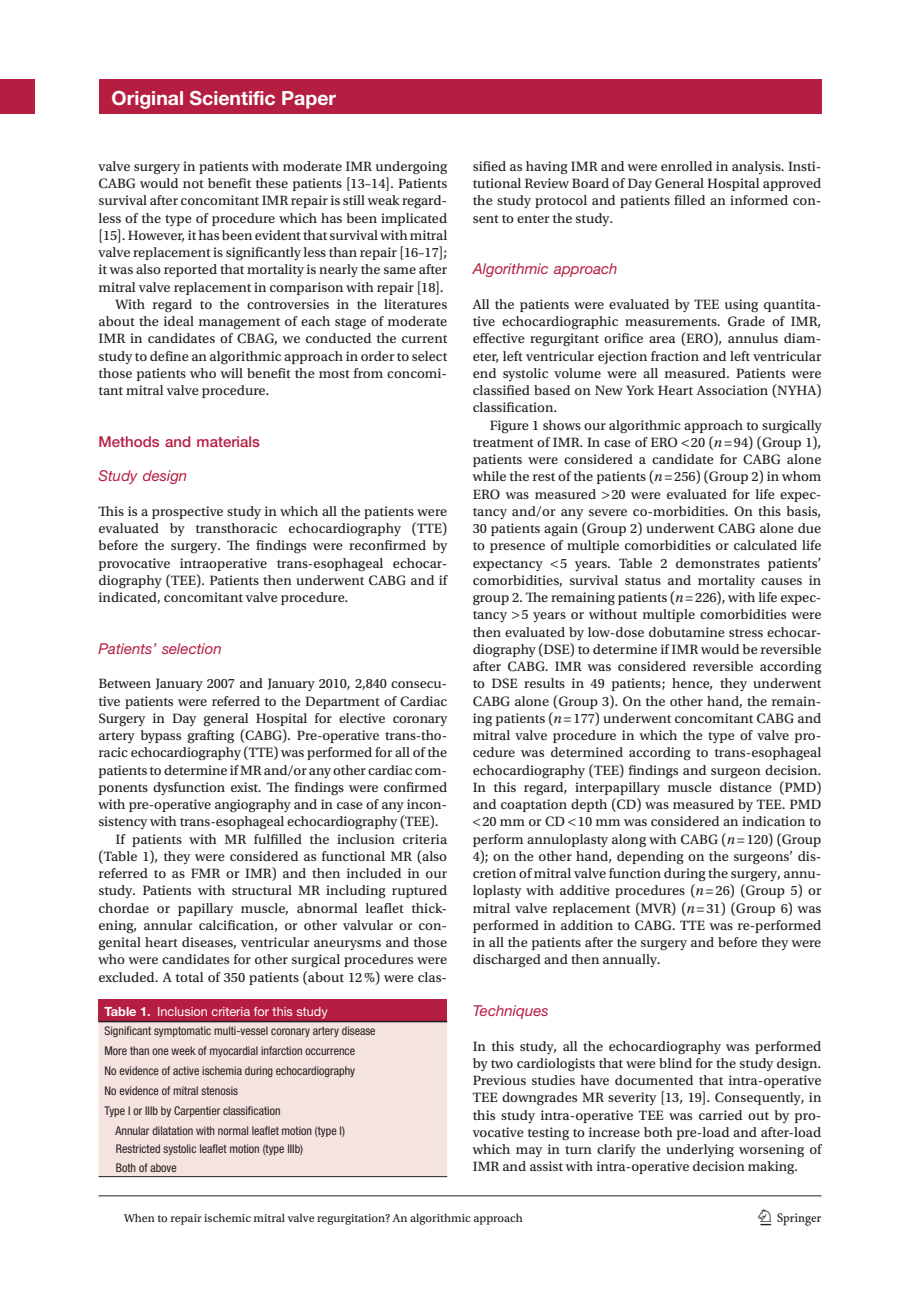
<style>
.page{position:relative;width:920px;height:1290px;background:#fff}
.page>*{position:absolute;margin:0;border:0;box-sizing:border-box;transform-origin:0 0}
.t1{font:22.5px "Springnew";color:#231f20}
.t2{font:700 19.5px "Helvetica Neue";color:#fff}
.t3{font:italic 15px "Helvetica Neue";color:#b51e41}
.t4{font:500 15px "Helvetica Neue";color:#b51e41}
.t5{font:14.25px/17.2px "Utopia Std Capt";color:#231f20;text-align:justify}
.t6{font:12.75px "Helvetica Neue";color:#fff}
.t7{font:condensed 12px "Helvetica Neue";color:#231f20}
.t8{font:12px "Utopia Std Capt";color:#231f20}
.s1{font-weight:700}
.s2{font-family:"Utopia Std Capt It"}
</style>
<div class="page">
<hr style="left:99px;top:1195px;width:722px;height:1px;background:#231f20">
<div style="left:99px;top:80px;width:722px;height:34px;background:#b51e41"></div>
<div style="left:0;top:79px;width:35px;height:34px;background:#b51e41"></div>
<div style="left:99px;top:999px;width:348px;height:22px;background:#b51e41"></div>
<div style="left:99px;top:1022px;width:348px;height:154px;background:#f5e3e0"></div>
<hr style="left:99px;top:1176px;width:348px;height:1px;background:#231f20">
<hr style="left:99px;top:1021px;width:348px;height:1px;background:#231f20">
<h2 class="t2" style="left:112px;top:91px;width:226px">Original Scientific Paper</h2>
<p class="t5" style="left:99px;top:158px;width:350px">valve surgery in patients with moderate IMR undergoing</p>
<p class="t5" style="left:99px;top:176px;width:350px">CABG would not benefit these patients [ 13 – 14 ]. Patients</p>
<p class="t5" style="left:99px;top:193px;width:350px">survival after concomitant IMR repair is still weak regard-</p>
<p class="t5" style="left:99px;top:210px;width:350px">less of the type of procedure which has been implicated</p>
<p class="t5" style="left:99px;top:227px;width:350px">[ 15 ]. However, it has been evident that survival with mitral</p>
<p class="t5" style="left:99px;top:245px;width:350px">valve replacement is significantly less than repair [ 16 – 17 ];</p>
<p class="t5" style="left:99px;top:262px;width:350px">it was also reported that mortality is nearly the same after</p>
<p class="t5" style="left:99px;top:279px;width:347px">mitral valve replacement in comparison with repair [ 18 ].</p>
<p class="t5" style="left:116px;top:296px;width:333px">With regard to the controversies in the literatures</p>
<p class="t5" style="left:99px;top:314px;width:350px">about the ideal management of each stage of moderate</p>
<p class="t5" style="left:99px;top:331px;width:350px">IMR in candidates of CBAG, we conducted the current</p>
<p class="t5" style="left:99px;top:348px;width:350px">study to define an algorithmic approach in order to select</p>
<p class="t5" style="left:99px;top:365px;width:350px">those patients who will benefit the most from concomi-</p>
<p class="t5" style="left:99px;top:383px;width:172px">tant mitral valve procedure.</p>
<p class="t4" style="left:99px;top:436px;width:163px">Methods and materials</p>
<p class="t3" style="left:99px;top:471px;width:90px">Study design</p>
<p class="t5" style="left:99px;top:503px;width:350px">This is a prospective study in which all the patients were evaluated by transthoracic echocardiography (TTE) before the surgery. The findings were reconfirmed by provocative intraoperative trans-esophageal echocar&shy;diography (TEE). Patients then underwent CABG and if indicated, concomitant valve procedure.</p>
<p class="t3" style="left:99px;top:643px;width:125px">Patients’ selection</p>
<p class="t5" style="left:99px;top:676px;width:350px">Between January 2007 and January 2010, 2,840 consecu-</p>
<p class="t5" style="left:99px;top:693px;width:350px">tive patients were referred to the Department of Cardiac</p>
<p class="t5" style="left:99px;top:710px;width:350px">Surgery in Day general Hospital for elective coronary</p>
<p class="t5" style="left:99px;top:728px;width:350px">artery bypass grafting (CABG). Pre-operative trans-tho-</p>
<p class="t5" style="left:99px;top:745px;width:350px">racic echocardiography (TTE) was performed for all of the</p>
<p class="t5" style="left:99px;top:762px;width:350px">patients to determine if MR and/or any other cardiac com-</p>
<p class="t5" style="left:99px;top:779px;width:350px">ponents dysfunction exist. The findings were confirmed</p>
<p class="t5" style="left:99px;top:797px;width:350px">with pre-operative angiography and in case of any incon-</p>
<p class="t5" style="left:99px;top:814px;width:342px">sistency with trans-esophageal echocardiography (TEE).</p>
<p class="t5" style="left:116px;top:831px;width:333px">If patients with MR fulfilled the inclusion criteria</p>
<p class="t5" style="left:99px;top:848px;width:350px">(Table 1 ), they were considered as functional MR (also</p>
<p class="t5" style="left:99px;top:866px;width:350px">referred to as FMR or IMR) and then included in our</p>
<p class="t5" style="left:99px;top:883px;width:350px">study. Patients with structural MR including ruptured</p>
<p class="t5" style="left:99px;top:900px;width:350px">chordae or papillary muscle, abnormal leaflet thick-</p>
<p class="t5" style="left:99px;top:917px;width:350px">ening, annular calcification, or other valvular or con-</p>
<p class="t5" style="left:99px;top:935px;width:350px">genital heart diseases, ventricular aneurysms and those</p>
<p class="t5" style="left:99px;top:952px;width:350px">who were candidates for other surgical procedures were</p>
<p class="t5" style="left:99px;top:969px;width:350px">excluded. A total of 350 patients (about 12 %) were clas-</p>
<p class="t6" style="left:105px;top:1006px;width:225px"><span class="s1">Table 1.</span> Inclusion criteria for this study</p>
<p class="t7" style="left:105px;top:1027px;width:273px">Significant symptomatic multi-vessel coronary artery disease</p>
<p class="t7" style="left:105px;top:1046px;width:252px">More than one week of myocardial infarction occurrence</p>
<p class="t7" style="left:105px;top:1066px;width:252px">No evidence of active ischemia during echocardiography</p>
<p class="t7" style="left:105px;top:1086px;width:135px">No evidence of mitral stenosis</p>
<p class="t7" style="left:105px;top:1106px;width:177px">Type I or IIIb by Carpentier classification</p>
<p class="t7" style="left:115px;top:1126px;width:231px">Annular dilatation with normal leaflet motion (type I)</p>
<p class="t7" style="left:116px;top:1145px;width:189px">Restricted systolic leaflet motion (type IIIb)</p>
<p class="t7" style="left:116px;top:1164px;width:62px">Both of above</p>
<p class="t5" style="left:473px;top:158px;width:350px">sified as having IMR and were enrolled in analysis. Insti&shy;tutional Review Board of Day General Hospital approved the study protocol and patients filled an informed con&shy;sent to enter the study.</p>
<p class="t3" style="left:473px;top:264px;width:146px">Algorithmic approach</p>
<p class="t5" style="left:473px;top:296px;width:350px">All the patients were evaluated by TEE using quantita&shy;tive echocardiographic measurements. Grade of IMR, effective regurgitant orifice area (ERO), annulus diam&shy;eter, left ventricular ejection fraction and left ventricular end systolic volume were all measured. Patients were classified based on New York Heart Association (NYHA) classification.</p>
<p class="t5" style="left:490px;top:417px;width:333px">Figure 1 shows our algorithmic approach to surgically</p>
<p class="t5" style="left:473px;top:434px;width:350px">treatment of IMR. In case of ERO 20 ( <span class="s2">n</span> = 94) (Group 1),</p>
<p class="t5" style="left:473px;top:452px;width:350px">patients were considered a candidate for CABG alone</p>
<p class="t5" style="left:473px;top:469px;width:350px">while the rest of the patients ( <span class="s2">n</span> = 256) (Group 2) in whom</p>
<p class="t5" style="left:473px;top:486px;width:350px">ERO was measured 20 were evaluated for life expec-</p>
<p class="t5" style="left:473px;top:503px;width:350px">tancy and/or any severe co-morbidities. On this basis,</p>
<p class="t5" style="left:473px;top:521px;width:350px">30 patients again (Group 2) underwent CABG alone due</p>
<p class="t5" style="left:473px;top:538px;width:350px">to presence of multiple comorbidities or calculated life</p>
<p class="t5" style="left:473px;top:555px;width:350px">expectancy 5 years. Table 2 demonstrates patients’</p>
<p class="t5" style="left:473px;top:572px;width:350px">comorbidities, survival status and mortality causes in</p>
<p class="t5" style="left:473px;top:590px;width:350px">group 2. The remaining patients ( <span class="s2">n</span> = 226), with life expec-</p>
<p class="t5" style="left:473px;top:607px;width:350px">tancy 5 years or without multiple comorbidities were</p>
<p class="t5" style="left:473px;top:624px;width:350px">then evaluated by low-dose dobutamine stress echocar-</p>
<p class="t5" style="left:473px;top:641px;width:350px">diography (DSE) to determine if IMR would be reversible</p>
<p class="t5" style="left:473px;top:659px;width:350px">after CABG. IMR was considered reversible according</p>
<p class="t5" style="left:473px;top:676px;width:350px">to DSE results in 49 patients; hence, they underwent</p>
<p class="t5" style="left:473px;top:693px;width:350px">CABG alone (Group 3). On the other hand, the remain-</p>
<p class="t5" style="left:473px;top:710px;width:350px">ing patients ( <span class="s2">n</span> = 177) underwent concomitant CABG and</p>
<p class="t5" style="left:473px;top:728px;width:350px">mitral valve procedure in which the type of valve pro-</p>
<p class="t5" style="left:473px;top:745px;width:350px">cedure was determined according to trans-esophageal</p>
<p class="t5" style="left:473px;top:762px;width:350px">echocardiography (TEE) findings and surgeon decision.</p>
<p class="t5" style="left:473px;top:779px;width:350px">In this regard, interpapillary muscle distance (PMD)</p>
<p class="t5" style="left:473px;top:797px;width:350px">and coaptation depth (CD) was measured by TEE. PMD</p>
<p class="t5" style="left:482px;top:814px;width:341px">20 mm or CD 10 mm was considered an indication to</p>
<p class="t5" style="left:473px;top:831px;width:350px">perform annuloplasty along with CABG ( <span class="s2">n</span> = 120) (Group</p>
<p class="t5" style="left:473px;top:848px;width:350px">4); on the other hand, depending on the surgeons’ dis-</p>
<p class="t5" style="left:473px;top:866px;width:350px">cretion of mitral valve function during the surgery, annu-</p>
<p class="t5" style="left:473px;top:883px;width:350px">loplasty with additive procedures ( <span class="s2">n</span> = 26) (Group 5) or</p>
<p class="t5" style="left:473px;top:900px;width:350px">mitral valve replacement (MVR) ( <span class="s2">n</span> = 31) (Group 6) was</p>
<p class="t5" style="left:473px;top:917px;width:350px">performed in addition to CABG. TTE was re-performed</p>
<p class="t5" style="left:473px;top:935px;width:350px">in all the patients after the surgery and before they were</p>
<p class="t5" style="left:473px;top:952px;width:189px">discharged and then annually.</p>
<p class="t3" style="left:473px;top:1005px;width:77px">Techniques</p>
<p class="t5" style="left:473px;top:1038px;width:350px">In this study, all the echocardiography was performed by two cardiologists that were blind for the study design.<br>Previous studies have documented that intra-operative TEE downgrades MR severity [13, 19]. Consequently, in this study intra-operative TEE was carried out by pro&shy;vocative testing to increase both pre-load and after-load which may in turn clarify the underlying worsening of IMR and assist with intra-operative decision making.</p>
<p class="t8" style="left:124px;top:1213px;width:400px">When to repair ischemic mitral valve regurgitation? An algorithmic approach</p>
<h1 class="t1" style="left:760px;top:1209px;width:63px">1 3</h1>
</div>
